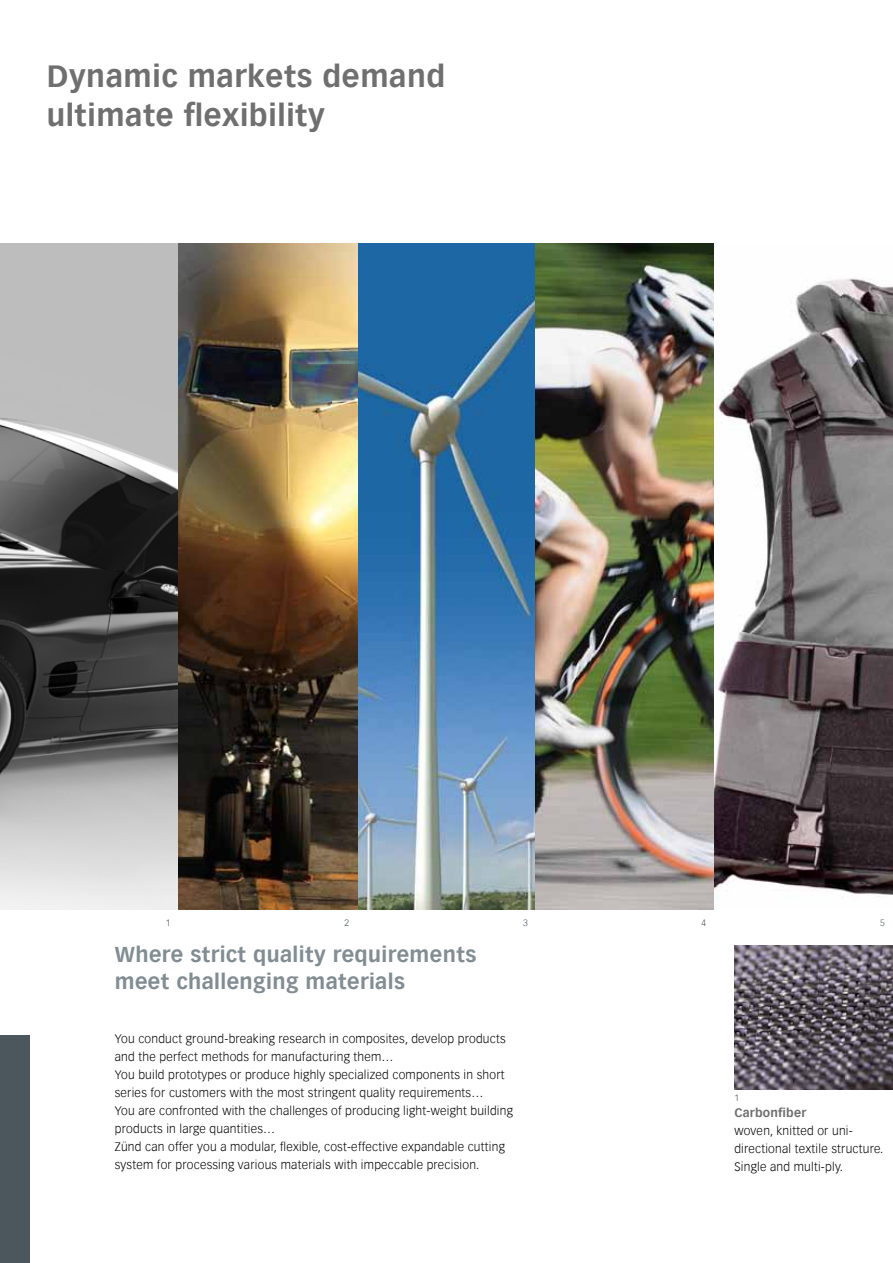
<style>
.page{position:relative;width:893px;height:1263px;background:#fff}
.page>*{position:absolute;margin:0;border:0;box-sizing:border-box;transform-origin:0 0}
.t1{font:700 30px/39px "Vectora Com";letter-spacing:.02em;color:#706f6f}
.t2{font:700 21px/27px "Vectora Com";letter-spacing:.02em;color:#818d93}
.t3{font:300 12px/18px "Vectora Com";letter-spacing:.02em;color:#000}
.t4{font:700 12px "Vectora Com";letter-spacing:.02em;color:#706f6f}
.t5{font:300 9px "Vectora Com";color:#4c575d}
</style>
<div class="page">
<div style="left:0;top:1036px;width:30px;height:227px;background:#4c575d"></div>
<img style="left:357px;top:244px;width:536px;height:666px">
<img style="left:0;top:244px;width:357px;height:666px">
<img style="left:734px;top:946px;width:159px;height:144px">
<h1 class="t1" style="left:47px;top:57px;width:400px">Dynamic markets demand ultimate flexibility</h1>
<p class="t5" style="left:166px;top:917px;width:6px">1</p>
<p class="t5" style="left:344px;top:917px;width:6px">2</p>
<p class="t5" style="left:523px;top:917px;width:6px">3</p>
<p class="t5" style="left:702px;top:917px;width:6px">4</p>
<p class="t5" style="left:880px;top:917px;width:6px">5</p>
<h2 class="t2" style="left:115px;top:941px;width:363px">Where strict quality requirements meet challenging materials</h2>
<p class="t3" style="left:115px;top:1030px;width:400px">You conduct ground-breaking research in composites, develop products and the perfect methods for manufacturing them…<br>You build prototypes or produce highly specialized components in short series for customers with the most stringent quality requirements…<br>You are confronted with the challenges of producing light-weight building products in large quantities…<br>Zünd can offer you a modular, flexible, cost-effective expandable cutting system for processing various materials with impeccable precision.</p>
<p class="t5" style="left:734px;top:1092px;width:6px">1</p>
<p class="t4" style="left:734px;top:1105px;width:73px">Carbonfiber</p>
<p class="t3" style="left:734px;top:1122px;width:150px">woven, knitted or uni&shy;directional textile structure.<br>Single and multi-ply.</p>
</div>
